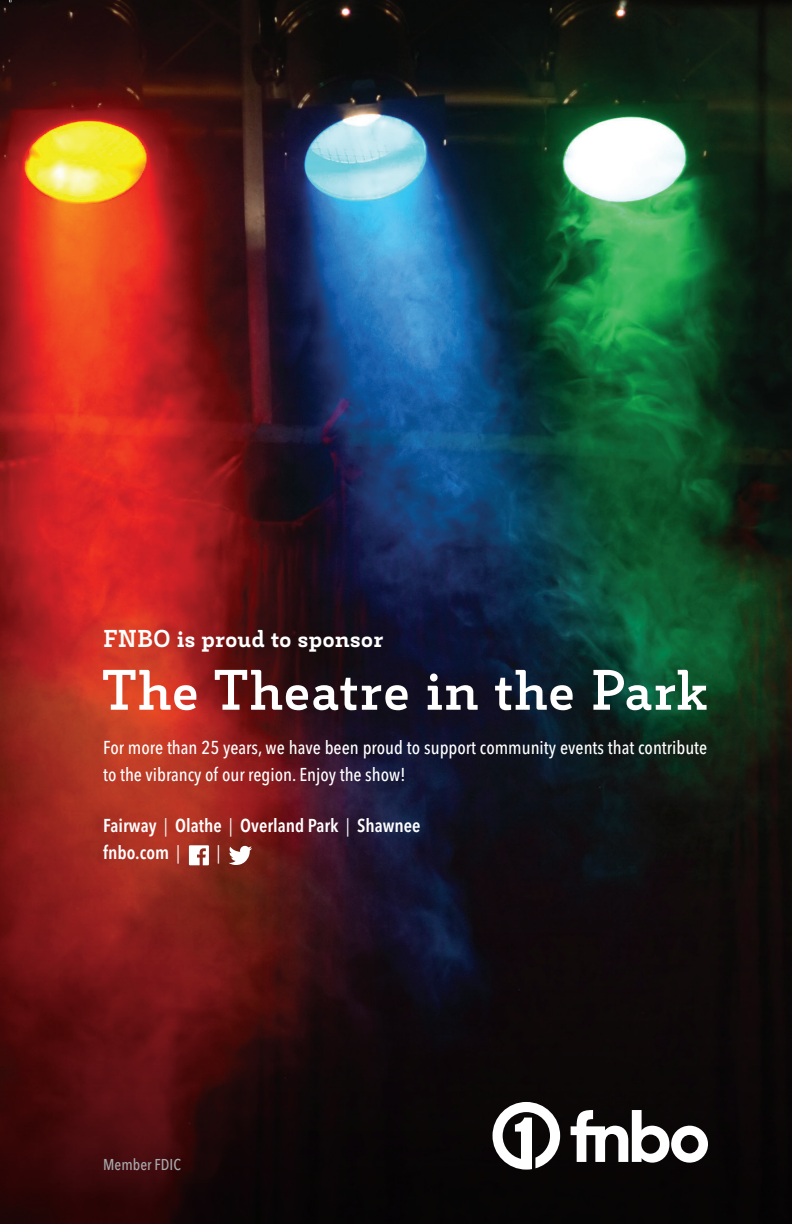
<style>
.page{position:relative;width:792px;height:1224px;background:#fff}
.page>*{position:absolute;margin:0;border:0;box-sizing:border-box;transform-origin:0 0}
.t1{font:700 54.6px "Decour";letter-spacing:.01em;color:#fff}
.t2{font:900 23.4px "Decour";color:#fff}
.t3{font:500 condensed 18.6px/27.2px "Avenir Next LT Pro";color:#fff}
.t4{font:600 condensed 18.6px/27.2px "Avenir Next LT Pro";color:#fff}
.t5{font:condensed 18.6px "Avenir Next LT Pro";color:#fff}
.t6{font:500 condensed 15.6px "Avenir Next LT Pro";color:#a8a9ad}
.s1{font-weight:400}
</style>
<div class="page">
<img style="left:0;top:0;width:792px;height:1224px">
<svg style="left:189px;top:845px;width:20px;height:20px"></svg>
<svg style="left:229px;top:846px;width:23px;height:19px"></svg>
<svg style="left:493px;top:1102px;width:67px;height:68px"></svg>
<svg style="left:571px;top:1110px;width:138px;height:53px"></svg>
<p class="t2" style="left:103px;top:624px;width:282px">FNBO is proud to sponsor</p>
<h1 class="t1" style="left:101px;top:656px;width:608px">The Theatre in the Park</h1>
<p class="t3" style="left:103px;top:733px;width:606px">For more than 25 years, we have been proud to support community events that contribute to the vibrancy of our region. Enjoy the show!</p>
<p class="t4" style="left:103px;top:811px;width:319px">Fairway <span class="s1">|</span> Olathe <span class="s1">|</span> Overland Park <span class="s1">|</span> Shawnee fnbo.com <span class="s1">|</span></p>
<p class="t5" style="left:216px;top:841px;width:6px">|</p>
<p class="t6" style="left:103px;top:1155px;width:79px">Member FDIC</p>
</div>
